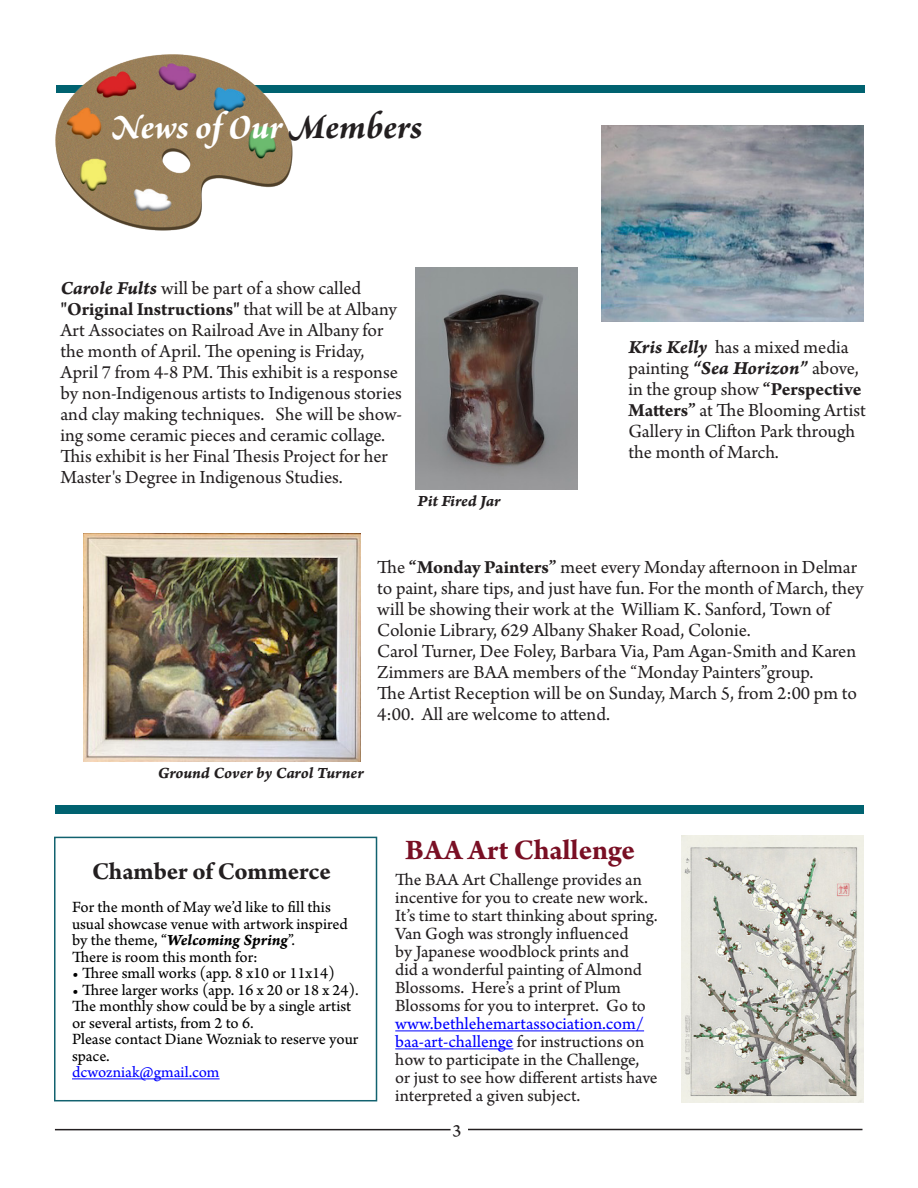
<style>
.page{position:relative;width:918px;height:1188px;background:#fff}
.page>*{position:absolute;margin:0;border:0;box-sizing:border-box;transform-origin:0 0}
.HEADING_IN_PALLETTE{font:italic 700 36px "Arno Pro";color:#fff}
.t1{font:700 30px "Arno Pro";letter-spacing:-.005em;color:#790f24}
.t2{font:700 25.5px "Arno Pro";letter-spacing:-.005em;color:#231f20}
.t3{font:19.5px/21px "Arno Pro";color:#231f20}
.t4{font:18px/18px "Arno Pro Sm Text";color:#231f20}
.t5{font:18px "Arno Pro Caption";color:#231f20}
.t6{font:16.5px/16.5px "Arno Pro Sm Text";color:#000}
.t7{font:16.5px "Arno Pro Bold Italic Caption";letter-spacing:-.005em;color:#231f20}
.t8{font:16.5px "Arno Pro Sm Text";color:#00f}
.s1{color:#231f20}
.s2{font-family:"Arno Pro Bold Italic Caption"}
.s3{font-weight:700}
.s4{color:#00f}
</style>
<div class="page">
<div style="left:56px;top:85px;width:809px;height:8px;background:#006270"></div>
<img style="left:55px;top:54px;width:238px;height:177px">
<hr style="left:55px;top:1129px;width:396px;height:1px;background:#231f20">
<hr style="left:468px;top:1129px;width:394px;height:1px;background:#231f20">
<img style="left:602px;top:125px;width:262px;height:197px">
<img style="left:416px;top:267px;width:161px;height:223px">
<img style="left:84px;top:533px;width:277px;height:229px">
<img style="left:681px;top:836px;width:183px;height:267px">
<hr style="left:395px;top:1030px;width:249px;height:1px;background:#00f">
<hr style="left:395px;top:1048px;width:118px;height:1px;background:#00f">
<div style="left:56px;top:805px;width:808px;height:9px;background:#006270"></div>
<hr style="left:72px;top:1078px;width:148px;height:1px;background:#00f">
<div style="left:54px;top:837px;width:323px;height:264px;border:2px solid #12626f"></div>
<p class="HEADING_IN_PALLETTE" style="left:111px;top:106px;width:313px">News of Our <span class="s1">Members</span></p>
<p class="t3" style="left:60px;top:278px;width:343px"><span class="s2">Carole Fults</span> will be part of a show called <span class="s3">"Original Instructions"</span> that will be at Albany Art Associates on Railroad Ave in Albany for the month of April. The opening is Friday, April 7 from 4-8 PM. This exhibit is a response by non-Indigenous artists to Indigenous stories and clay making techniques. She will be show&shy;ing some ceramic pieces and ceramic collage.<br>This exhibit is her Final Thesis Project for her Master's Degree in Indigenous Studies.</p>
<p class="t7" style="left:417px;top:491px;width:85px">Pit Fired Jar</p>
<p class="t3" style="left:628px;top:338px;width:239px"><span class="s2">Kris Kelly</span> has a mixed media painting <span class="s2">“Sea Horizon”</span> above, in the group show <span class="s3">“Perspective<br>Matters”</span> at The Blooming Artist<br>Gallery in Clifton Park through</p>
<p class="t3" style="left:628px;top:443px;width:152px">the month of March.</p>
<p class="t3" style="left:377px;top:558px;width:488px">The <span class="s3">“Monday Painters”</span> meet every Monday afternoon in Delmar to paint, share tips, and just have fun. For the month of March, they will be showing their work at the William K. Sanford, Town of Colonie Library, 629 Albany Shaker Road, Colonie.</p>
<p class="t3" style="left:377px;top:642px;width:480px">Carol Turner, Dee Foley, Barbara Via, Pam Agan-Smith and Karen<br>Zimmers are BAA members of the “Monday Painters”group.</p>
<p class="t3" style="left:377px;top:684px;width:481px">The Artist Reception will be on Sunday, March 5, from 2:00 pm to<br>4:00. All are welcome to attend.</p>
<p class="t7" style="left:158px;top:763px;width:208px">Ground Cover by Carol Turner</p>
<p class="t2" style="left:92px;top:857px;width:240px">Chamber of Commerce</p>
<p class="t6" style="left:72px;top:900px;width:277px">For the month of May we’d like to fill this usual showcase venue with artwork inspired by the theme, “<span class="s2">Welcoming Spring</span>”.</p>
<p class="t6" style="left:72px;top:949px;width:187px">There is room this month for:</p>
<p class="t6" style="left:72px;top:966px;width:264px">• Three small works (app. 8 x10 or 11x14)</p>
<p class="t6" style="left:72px;top:982px;width:288px">• Three larger works (app. 16 x 20 or 18 x 24).</p>
<p class="t6" style="left:72px;top:999px;width:281px">The monthly show could be by a single artist or several artists, from 2 to 6.</p>
<p class="t6" style="left:72px;top:1032px;width:288px">Please contact Diane Wozniak to reserve your space.</p>
<p class="t8" style="left:72px;top:1063px;width:149px">dcwozniak@gmail.com</p>
<p class="t1" style="left:405px;top:832px;width:231px">BAA Art Challenge</p>
<p class="t4" style="left:395px;top:872px;width:264px">The BAA Art Challenge provides an incentive for you to create new work.<br>It’s time to start thinking about spring.<br>Van Gogh was strongly influenced<br>by Japanese woodblock prints and<br>did a wonderful painting of Almond Blossoms. Here’s a print of Plum Blossoms for you to interpret. Go to <span class="s4">www.bethlehemartassociation.com/ baa-art-challenge</span> for instructions on how to participate in the Challenge, or just to see how different artists have interpreted a given subject.</p>
<p class="t5" style="left:452px;top:1120px;width:10px">3</p>
</div>
